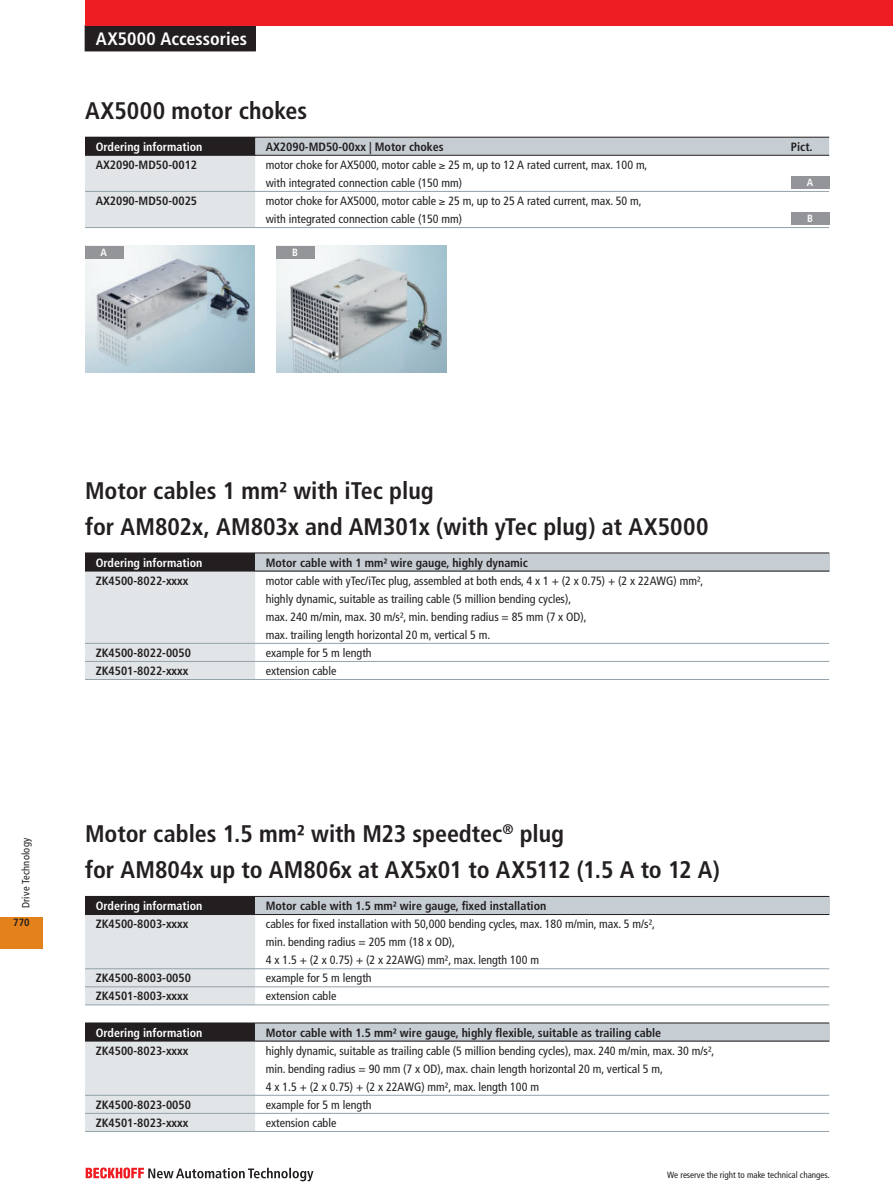
<style>
.page{position:relative;width:893px;height:1191px;background:#fff}
.page>*{position:absolute;margin:0;border:0;box-sizing:border-box;transform-origin:0 0}
.t1{font:700 condensed 24px/36.2px "Frutiger";color:#231f20}
.t2{font:700 condensed 18px "Frutiger";color:#fff}
.t3{font:condensed 12px/18px "Frutiger";color:#231f20}
.t4{font:700 condensed 12px "Frutiger";color:#231f20}
.t5{font:700 condensed 12px "Frutiger";color:#fff}
.t6{font:condensed 10.5px "Frutiger";letter-spacing:.015em;color:#231f20}
.t7{font:700 condensed 10.5px "Frutiger";color:#fff}
.t8{font:700 condensed 10.5px "Frutiger";color:#231f20}
.t9{font:condensed 9px "Frutiger";color:#231f20}
</style>
<div class="page">
<div style="left:85px;top:26px;width:170px;height:25px;background:#231f20"></div>
<div style="left:85px;top:896px;width:170px;height:18px;background:#231f20"></div>
<div style="left:255px;top:896px;width:574px;height:18px;background:#c6ced4"></div>
<div style="left:85px;top:915px;width:170px;height:89px;background:#e1e5e8"></div>
<hr style="left:85px;top:968px;width:744px;height:1px;background:#94a2aa">
<hr style="left:85px;top:986px;width:744px;height:1px;background:#94a2aa">
<hr style="left:85px;top:1004px;width:744px;height:1px;background:#94a2aa">
<hr style="left:85px;top:896px;width:744px;height:1px;background:#231f20">
<hr style="left:85px;top:914px;width:744px;height:1px;background:#231f20">
<div style="left:85px;top:1023px;width:170px;height:18px;background:#231f20"></div>
<div style="left:255px;top:1023px;width:574px;height:18px;background:#c6ced4"></div>
<div style="left:85px;top:1041px;width:170px;height:90px;background:#e1e5e8"></div>
<hr style="left:85px;top:1095px;width:744px;height:1px;background:#94a2aa">
<hr style="left:85px;top:1113px;width:744px;height:1px;background:#94a2aa">
<hr style="left:85px;top:1131px;width:744px;height:1px;background:#94a2aa">
<hr style="left:85px;top:1022px;width:744px;height:1px;background:#231f20">
<hr style="left:85px;top:1040px;width:744px;height:1px;background:#231f20">
<svg style="left:85px;top:138px;width:744px;height:89px"></svg>
<hr style="left:85px;top:191px;width:744px;height:1px;background:#94a2aa">
<hr style="left:85px;top:227px;width:744px;height:1px;background:#94a2aa">
<hr style="left:85px;top:137px;width:744px;height:1px;background:#231f20">
<hr style="left:85px;top:155px;width:744px;height:1px;background:#231f20">
<div style="left:791px;top:176px;width:38px;height:13px;background:#939598"></div>
<div style="left:791px;top:212px;width:38px;height:13px;background:#939598"></div>
<img style="left:85px;top:246px;width:170px;height:126px">
<img style="left:276px;top:246px;width:170px;height:126px">
<div style="left:85px;top:246px;width:38px;height:12px;background:#939598"></div>
<div style="left:276px;top:246px;width:39px;height:12px;background:#939598"></div>
<div style="left:85px;top:553px;width:170px;height:18px;background:#231f20"></div>
<div style="left:255px;top:553px;width:574px;height:18px;background:#c6ced4"></div>
<div style="left:85px;top:571px;width:170px;height:108px;background:#e1e5e8"></div>
<hr style="left:85px;top:643px;width:744px;height:1px;background:#94a2aa">
<hr style="left:85px;top:661px;width:744px;height:1px;background:#94a2aa">
<hr style="left:85px;top:679px;width:744px;height:1px;background:#94a2aa">
<hr style="left:85px;top:552px;width:744px;height:1px;background:#231f20">
<hr style="left:85px;top:570px;width:744px;height:1px;background:#231f20">
<div style="left:85px;top:0;width:808px;height:26px;background:#ee1d23"></div>
<svg style="left:86px;top:1167px;width:227px;height:14px"></svg>
<div style="left:0;top:916px;width:43px;height:32px;background:#e4811b"></div>
<p class="t2" style="left:96px;top:31px;width:153px">AX5000 Accessories</p>
<p class="t1" style="left:85px;top:95px;width:224px">AX5000 motor chokes</p>
<p class="t5" style="left:96px;top:142px;width:108px">Ordering information</p>
<p class="t4" style="left:266px;top:142px;width:179px">AX2090-MD50-00xx | Motor chokes</p>
<p class="t4" style="left:791px;top:142px;width:23px">Pict.</p>
<p class="t4" style="left:96px;top:160px;width:103px">AX2090-MD50-0012</p>
<p class="t3" style="left:266px;top:157px;width:383px">motor choke for AX5000, motor cable ≥ 25 m, up to 12 A rated current, max. 100 m, with integrated connection cable (150 mm)</p>
<p class="t4" style="left:96px;top:196px;width:103px">AX2090-MD50-0025</p>
<p class="t3" style="left:266px;top:193px;width:377px">motor choke for AX5000, motor cable ≥ 25 m, up to 25 A rated current, max. 50 m, with integrated connection cable (150 mm)</p>
<p class="t7" style="left:807px;top:178px;width:8px">A</p>
<p class="t7" style="left:807px;top:214px;width:7px">B</p>
<p class="t7" style="left:101px;top:248px;width:8px">A</p>
<p class="t7" style="left:292px;top:248px;width:7px">B</p>
<p class="t1" style="left:85px;top:474px;width:625px">Motor cables 1 mm² with iTec plug<br>for AM802x, AM803x and AM301x (with yTec plug) at AX5000</p>
<p class="t5" style="left:96px;top:557px;width:108px">Ordering information</p>
<p class="t4" style="left:266px;top:557px;width:264px">Motor cable with 1 mm² wire gauge, highly dynamic</p>
<p class="t4" style="left:96px;top:575px;width:94px">ZK4500-8022-xxxx</p>
<p class="t3" style="left:266px;top:572px;width:439px">motor cable with yTec/iTec plug, assembled at both ends, 4 x 1 + (2 x 0.75) + (2 x 22AWG) mm², highly dynamic, suitable as trailing cable (5 million bending cycles),<br>max. 240 m/min, max. 30 m/s², min. bending radius = 85 mm (7 x OD),<br>max. trailing length horizontal 20 m, vertical 5 m.</p>
<p class="t4" style="left:96px;top:648px;width:97px">ZK4500-8022-0050</p>
<p class="t3" style="left:266px;top:644px;width:107px">example for 5 m length</p>
<p class="t4" style="left:96px;top:666px;width:94px">ZK4501-8022-xxxx</p>
<p class="t3" style="left:266px;top:663px;width:72px">extension cable</p>
<p class="t6" style="left:22px;top:908px;width:72px;rotate:-90deg">Drive Technology</p>
<p class="t8" style="left:13px;top:918px;width:18px">770</p>
<p class="t1" style="left:85px;top:817px;width:636px">Motor cables 1.5 mm² with M23 speedtec<sup>®</sup> plug<br>for AM804x up to AM806x at AX5x01 to AX5112 (1.5 A to 12 A)</p>
<p class="t5" style="left:96px;top:901px;width:108px">Ordering information</p>
<p class="t4" style="left:266px;top:901px;width:282px">Motor cable with 1.5 mm² wire gauge, fixed installation</p>
<p class="t4" style="left:96px;top:919px;width:94px">ZK4500-8003-xxxx</p>
<p class="t3" style="left:266px;top:916px;width:391px">cables for fixed installation with 50,000 bending cycles, max. 180 m/min, max. 5 m/s², min. bending radius = 205 mm (18 x OD),<br>4 x 1.5 + (2 x 0.75) + (2 x 22AWG) mm², max. length 100 m</p>
<p class="t4" style="left:96px;top:973px;width:97px">ZK4500-8003-0050</p>
<p class="t3" style="left:266px;top:970px;width:107px">example for 5 m length</p>
<p class="t4" style="left:96px;top:991px;width:94px">ZK4501-8003-xxxx</p>
<p class="t3" style="left:266px;top:988px;width:72px">extension cable</p>
<p class="t5" style="left:96px;top:1027px;width:108px">Ordering information</p>
<p class="t4" style="left:266px;top:1027px;width:397px">Motor cable with 1.5 mm² wire gauge, highly flexible, suitable as trailing cable</p>
<p class="t4" style="left:96px;top:1045px;width:94px">ZK4500-8023-xxxx</p>
<p class="t3" style="left:266px;top:1042px;width:450px">highly dynamic, suitable as trailing cable (5 million bending cycles), max. 240 m/min, max. 30 m/s², min. bending radius = 90 mm (7 x OD), max. chain length horizontal 20 m, vertical 5 m,<br>4 x 1.5 + (2 x 0.75) + (2 x 22AWG) mm², max. length 100 m</p>
<p class="t4" style="left:96px;top:1099px;width:97px">ZK4500-8023-0050</p>
<p class="t3" style="left:266px;top:1096px;width:107px">example for 5 m length</p>
<p class="t4" style="left:96px;top:1118px;width:94px">ZK4501-8023-xxxx</p>
<p class="t3" style="left:266px;top:1114px;width:72px">extension cable</p>
<p class="t9" style="left:667px;top:1171px;width:164px">We reserve the right to make technical changes.</p>
</div>
